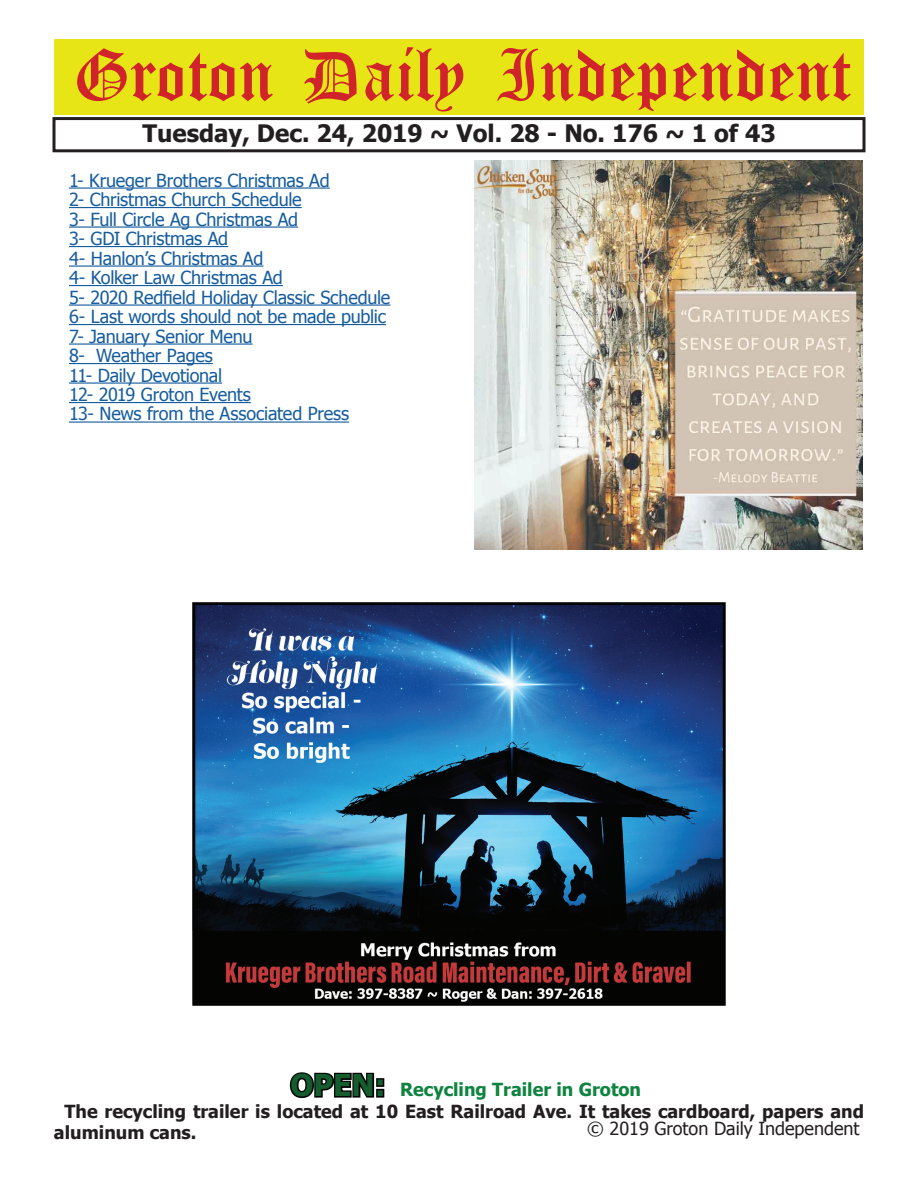
<style>
.page{position:relative;width:918px;height:1188px;background:#fff}
.page>*{position:absolute;margin:0;border:0;box-sizing:border-box;transform-origin:0 0}
.t1{font:54px "Old English Five";color:#d1232a}
.t2{font:700 24px "Tahoma";color:#231f20}
.t3{font:18px/19.5px "Tahoma";letter-spacing:-.01em;color:#175d9e}
.t4{font:700 18px "Tahoma";color:#231f20}
.t5{font:700 18px "Tahoma";color:#0e8440}
.t6{font:18px "Tahoma";color:#231f20}
.s1{font-size:30px;color:#040503}
</style>
<div class="page">
<div style="left:52px;top:117px;width:814px;height:35px;border:3px solid #231f20"></div>
<div style="left:54px;top:40px;width:810px;height:75px;background:#e7e515"></div>
<img style="left:192px;top:602px;width:534px;height:403px">
<img style="left:474px;top:161px;width:388px;height:388px">
<hr style="left:69px;top:187px;width:261px;height:2px;background:#175d9e">
<hr style="left:69px;top:207px;width:233px;height:1px;background:#175d9e">
<hr style="left:69px;top:226px;width:229px;height:2px;background:#175d9e">
<hr style="left:69px;top:246px;width:159px;height:1px;background:#175d9e">
<hr style="left:69px;top:265px;width:194px;height:2px;background:#175d9e">
<hr style="left:69px;top:285px;width:214px;height:1px;background:#175d9e">
<hr style="left:69px;top:304px;width:321px;height:2px;background:#175d9e">
<hr style="left:69px;top:324px;width:317px;height:1px;background:#175d9e">
<hr style="left:69px;top:343px;width:184px;height:2px;background:#175d9e">
<hr style="left:69px;top:363px;width:144px;height:1px;background:#175d9e">
<hr style="left:69px;top:382px;width:153px;height:2px;background:#175d9e">
<hr style="left:69px;top:402px;width:182px;height:1px;background:#175d9e">
<hr style="left:69px;top:421px;width:280px;height:2px;background:#175d9e">
<h1 class="t1" style="left:73px;top:50px;width:779px">Groton Daily Independent</h1>
<h2 class="t2" style="left:142px;top:116px;width:635px">Tuesday, Dec. 24, 2019 ~ Vol. 28 - No. 176 ~ 1 of 43</h2>
<p class="t3" style="left:69px;top:169px;width:323px">1- Krueger Brothers Christmas Ad<br>2- Christmas Church Schedule<br>3- Full Circle Ag Christmas Ad<br>3- GDI Christmas Ad<br>4- Hanlon’s Christmas Ad<br>4- Kolker Law Christmas Ad<br>5- 2020 Redfield Holiday Classic Schedule<br>6- Last words should not be made public<br>7- January Senior Menu<br>8- Weather Pages<br>11- Daily Devotional<br>12- 2019 Groton Events<br>13- News from the Associated Press</p>
<p class="t5" style="left:290px;top:1077px;width:352px"><span class="s1">OPEN:</span> Recycling Trailer in Groton</p>
<p class="t4" style="left:64px;top:1099px;width:801px">The recycling trailer is located at 10 East Railroad Ave. It takes cardboard, papers and</p>
<p class="t4" style="left:54px;top:1120px;width:144px">aluminum cans.</p>
<p class="t6" style="left:587px;top:1116px;width:274px">© 2019 Groton Daily Independent</p>
</div>
